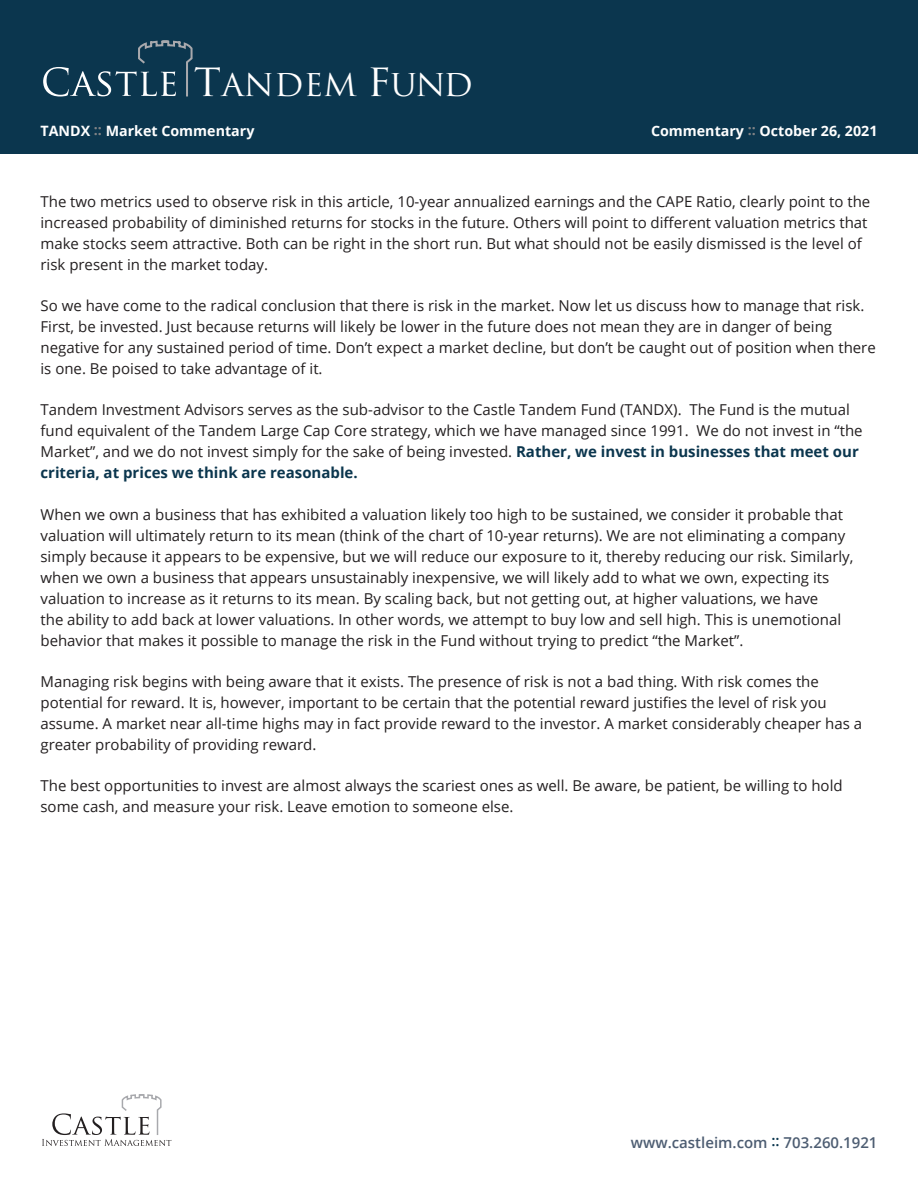
<style>
.page{position:relative;width:918px;height:1188px;background:#fff}
.page>*{position:absolute;margin:0;border:0;box-sizing:border-box;transform-origin:0 0}
.t1{font:30.6px "Trajan";color:#231f20;scale:1.05 1}
.t2{font:30.6px "Trajan";color:#fff;scale:1.05 1}
.body{font:15px/21px "Open Sans";color:#231f20}
.t3{font:600 15px "Open Sans";color:#4d5d72}
.t4{font:700 14.25px "Open Sans";color:#fff}
.t5{font:800 12.15px "Avenir";color:#231f20;scale:1.05 1}
.t6{font:800 10.2px "Avenir";color:#231f20;scale:1.05 1}
.s1{font-size:37.8px}
.s2{color:#808285}
.s3{font-weight:700;color:#0b364e}
.s4{color:#0b364e}
</style>
<div class="page">
<svg style="left:42px;top:1094px;width:129px;height:52px"></svg>
<div style="left:0;top:0;width:918px;height:154px;background:#0b364e"></div>
<svg style="left:43px;top:40px;width:150px;height:57px"></svg>
<h1 class="t2" style="left:194px;top:67px;width:267px"><span class="s1">T</span>ANDEM <span class="s1">F</span>UND</h1>
<p class="t4" style="left:40px;top:121px;width:215px">TANDX <span class="s2">::</span> Market Commentary</p>
<p class="t4" style="left:651px;top:121px;width:228px">Commentary <span class="s2">::</span> October 26, 2021</p>
<p class="body" style="left:40px;top:191px;width:831px">The two metrics used to observe risk in this article, 10-year annualized earnings and the CAPE Ratio, clearly point to the increased probability of diminished returns for stocks in the future. Others will point to different valuation metrics that make stocks seem attractive. Both can be right in the short run. But what should not be easily dismissed is the level of risk present in the market today.</p>
<p class="body" style="left:40px;top:295px;width:837px">So we have come to the radical conclusion that there is risk in the market. Now let us discuss how to manage that risk.<br>First, be invested. Just because returns will likely be lower in the future does not mean they are in danger of being negative for any sustained period of time. Don’t expect a market decline, but don’t be caught out of position when there is one. Be poised to take advantage of it.</p>
<p class="body" style="left:40px;top:399px;width:824px">Tandem Investment Advisors serves as the sub-advisor to the Castle Tandem Fund (TANDX). The Fund is the mutual fund equivalent of the Tandem Large Cap Core strategy, which we have managed since 1991. We do not invest in “the Market”, and we do not invest simply for the sake of being invested. <span class="s3">Rather, we invest in businesses that meet our criteria, at prices we think are reasonable.</span></p>
<p class="body" style="left:40px;top:503px;width:815px">When we own a business that has exhibited a valuation likely too high to be sustained, we consider it probable that valuation will ultimately return to its mean (think of the chart of 10-year returns). We are not eliminating a company simply because it appears to be expensive, but we will reduce our exposure to it, thereby reducing our risk. Similarly, when we own a business that appears unsustainably inexpensive, we will likely add to what we own, expecting its valuation to increase as it returns to its mean. By scaling back, but not getting out, at higher valuations, we have<br>the ability to add back at lower valuations. In other words, we attempt to buy low and sell high. This is unemotional behavior that makes it possible to manage the risk in the Fund without trying to predict “the Market”.</p>
<p class="body" style="left:40px;top:671px;width:823px">Managing risk begins with being aware that it exists. The presence of risk is not a bad thing. With risk comes the potential for reward. It is, however, important to be certain that the potential reward justifies the level of risk you assume. A market near all-time highs may in fact provide reward to the investor. A market considerably cheaper has a greater probability of providing reward.</p>
<p class="body" style="left:40px;top:775px;width:804px">The best opportunities to invest are almost always the scariest ones as well. Be aware, be patient, be willing to hold some cash, and measure your risk. Leave emotion to someone else.</p>
<h1 class="t1" style="left:188px;top:239px;width:267px"><span class="s1">T</span>ANDEM <span class="s1">F</span>UND</h1>
<h1 class="t1" style="left:187px;top:408px;width:267px"><span class="s1">T</span>ANDEM <span class="s1">F</span>UND</h1>
<p class="t5" style="left:39px;top:447px;width:91px">Sub-Advised By</p>
<h1 class="t1" style="left:182px;top:576px;width:267px"><span class="s1">T</span>ANDEM <span class="s1">F</span>UND</h1>
<p class="t6" style="left:34px;top:616px;width:76px">Sub-Advised By</p>
<p class="t3" style="left:631px;top:1132px;width:248px">www.castleim.com <span class="s4">::</span> 703.260.1921</p>
</div>
